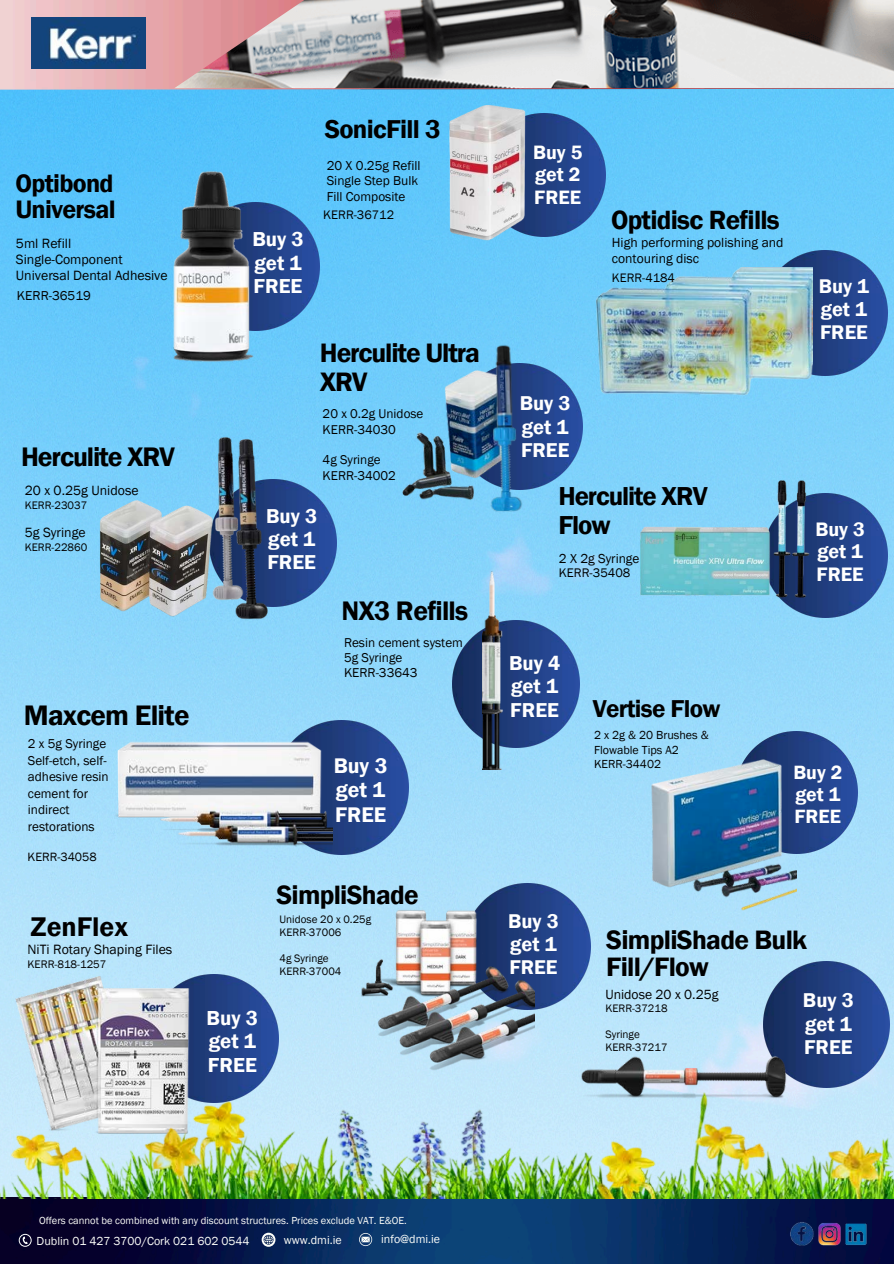
<style>
.page{position:relative;width:894px;height:1264px;background:#fff}
.page>*{position:absolute;margin:0;border:0;box-sizing:border-box;transform-origin:0 0}
.t1{font:600 28.95px "Franklin Gothic";letter-spacing:-.025em;color:#000}
.t2{font:600 27.75px "Franklin Gothic";color:#000}
.t3{font:600 27.6px "Franklin Gothic";letter-spacing:-.04em;color:#000}
.t4{font:600 27.45px/29.5px "Franklin Gothic";letter-spacing:-.025em;color:#000}
.t5{font:600 27.3px "Franklin Gothic";letter-spacing:-.025em;color:#000}
.t6{font:600 27.15px "Franklin Gothic";letter-spacing:-.025em;color:#000}
.t7{font:600 26.7px/28.8px "Franklin Gothic";letter-spacing:-.04em;color:#000}
.t8{font:600 26.55px "Franklin Gothic";letter-spacing:-.025em;color:#000}
.t9{font:600 25.95px/26px "Franklin Gothic";letter-spacing:-.025em;color:#000}
.t10{font:600 25.05px "Franklin Gothic";letter-spacing:-.025em;color:#000}
.t11{font:600 21.75px/24.5px "Franklin Gothic";color:#fff;text-align:justify}
.t12{font:600 20.85px/23.4px "Franklin Gothic";color:#fff;text-align:justify}
.t13{font:600 20.7px/23.2px "Franklin Gothic";color:#fff;text-align:justify}
.t14{font:600 20.55px/23.1px "Franklin Gothic";color:#fff;text-align:justify}
.t15{font:600 20.4px/23px "Franklin Gothic";color:#fff;text-align:justify}
.t16{font:600 20.1px/22.5px "Franklin Gothic";color:#fff;text-align:justify}
.t17{font:600 19.95px/22.4px "Franklin Gothic";color:#fff;text-align:justify}
.t18{font:600 19.8px/22.2px "Franklin Gothic";color:#fff;text-align:justify}
.t19{font:13.8px/16.2px "Franklin Gothic";color:#000}
.t20{font:13.65px "Franklin Gothic";color:#000}
.t21{font:13.5px/15.8px "Franklin Gothic";color:#000}
.t22{font:13.35px "Franklin Gothic";color:#000}
.t23{font:13.2px/16.5px "Franklin Gothic";color:#000}
.t24{font:13.05px/15.3px "Franklin Gothic";color:#000}
.t25{font:12.75px "Franklin Gothic";color:#000}
.t26{font:12.6px "Franklin Gothic";color:#000}
.t27{font:12.3px "Franklin Gothic";color:#000}
.t28{font:12px "Franklin Gothic";color:#fdfefa}
.t29{font:12px/14px "Franklin Gothic";color:#000}
.t30{font:11.25px "Franklin Gothic";color:#000}
.t31{font:11.1px "Franklin Gothic";color:#000}
.t32{font:10.5px "Franklin Gothic";color:#fdfefa}
</style>
<div class="page">
<img style="left:0;top:89px;width:893px;height:1002px">
<img style="left:254px;top:202px;width:65px;height:129px">
<img style="left:74px;top:163px;width:180px;height:207px">
<img style="left:526px;top:113px;width:79px;height:123px">
<img style="left:431px;top:95px;width:95px;height:181px">
<img style="left:762px;top:250px;width:125px;height:125px">
<img style="left:590px;top:267px;width:222px;height:140px">
<img style="left:209px;top:479px;width:127px;height:127px">
<img style="left:88px;top:492px;width:124px;height:125px">
<img style="left:212px;top:422px;width:61px;height:211px">
<img style="left:534px;top:364px;width:48px;height:126px">
<img style="left:379px;top:323px;width:122px;height:214px">
<img style="left:466px;top:337px;width:68px;height:180px">
<img style="left:763px;top:493px;width:123px;height:124px">
<img style="left:624px;top:465px;width:190px;height:148px">
<img style="left:150px;top:974px;width:128px;height:117px">
<img style="left:15px;top:976px;width:175px;height:115px">
<img style="left:452px;top:620px;width:127px;height:127px">
<img style="left:482px;top:563px;width:66px;height:206px">
<img style="left:464px;top:883px;width:126px;height:126px">
<img style="left:352px;top:898px;width:182px;height:180px">
<img style="left:735px;top:731px;width:122px;height:122px">
<img style="left:639px;top:753px;width:157px;height:166px">
<img style="left:763px;top:961px;width:126px;height:126px">
<img style="left:542px;top:1015px;width:291px;height:76px">
<img style="left:333px;top:720px;width:75px;height:134px">
<img style="left:62px;top:715px;width:271px;height:146px">
<img style="left:0;top:1091px;width:893px;height:172px">
<svg style="left:261px;top:1232px;width:14px;height:14px"></svg>
<svg style="left:359px;top:1232px;width:13px;height:13px"></svg>
<svg style="left:19px;top:1233px;width:12px;height:13px"></svg>
<img style="left:782px;top:1207px;width:93px;height:53px">
<img style="left:0;top:0;width:893px;height:89px">
<img style="left:31px;top:18px;width:114px;height:50px">
<img style="left:174px;top:0;width:719px;height:88px">
<p class="t9" style="left:15px;top:170px;width:102px">Optibond<br>Universal</p>
<p class="t19" style="left:16px;top:235px;width:153px">5ml Refill<br>Single-Component<br>Universal Dental Adhesive</p>
<p class="t23" style="left:17px;top:287px;width:75px">KERR-36519</p>
<h1 class="t3" style="left:21px;top:440px;width:155px">Herculite XRV</h1>
<h4 class="t19" style="left:25px;top:482px;width:115px">20 x 0.25g Unidose</h4>
<h4 class="t30" style="left:25px;top:498px;width:64px">KERR-23037</h4>
<h5 class="t19" style="left:25px;top:524px;width:62px">5g Syringe</h5>
<h5 class="t30" style="left:25px;top:540px;width:64px">KERR-22860</h5>
<h1 class="t1" style="left:24px;top:698px;width:167px">Maxcem Elite</h1>
<h3 class="t23" style="left:28px;top:735px;width:82px">2 x 5g Syringe<br>Self-etch, self&shy;adhesive resin cement for indirect restorations</h3>
<p class="t27" style="left:28px;top:850px;width:71px">KERR-34058</p>
<h3 class="t2" style="left:31px;top:910px;width:99px">ZenFlex</h3>
<h1 class="t19" style="left:28px;top:941px;width:146px">NiTi Rotary Shaping Files</h1>
<h1 class="t30" style="left:28px;top:958px;width:80px">KERR-818-1257</h1>
<p class="t8" style="left:324px;top:113px;width:117px">SonicFill 3</p>
<p class="t23" style="left:326px;top:157px;width:95px;line-height:15.5px">20 X 0.25g Refill<br>Single Step Bulk<br>Fill Composite</p>
<p class="t13" style="left:252px;top:227px;width:53px">Buy 3 get 1<br>FREE</p>
<h1 class="t25" style="left:323px;top:207px;width:72px">KERR-36712</h1>
<h3 class="t4" style="left:320px;top:337px;width:162px">Herculite Ultra<br>XRV</h3>
<p class="t24" style="left:322px;top:406px;width:102px">20 x 0.2g Unidose<br>KERR-34030</p>
<h4 class="t24" style="left:322px;top:452px;width:75px">4g Syringe<br>KERR-34002</h4>
<h3 class="t13" style="left:266px;top:504px;width:53px">Buy 3 get 1<br>FREE</h3>
<h5 class="t3" style="left:341px;top:594px;width:128px">NX3 Refills</h5>
<h5 class="t23" style="left:344px;top:634px;width:120px;line-height:15.5px">Resin cement system<br>5g Syringe<br>KERR-33643</h5>
<p class="t11" style="left:333px;top:753px;width:55px">Buy 3 get 1<br>FREE</p>
<p class="t5" style="left:276px;top:879px;width:144px">SimpliShade</p>
<p class="t12" style="left:206px;top:1005px;width:53px">Buy 3 get 1<br>FREE</p>
<h5 class="t31" style="left:279px;top:912px;width:93px">Unidose 20 x 0.25g</h5>
<h5 class="t31" style="left:279px;top:925px;width:63px">KERR-37006</h5>
<p class="t31" style="left:279px;top:951px;width:50px">4g Syringe</p>
<h1 class="t31" style="left:279px;top:964px;width:63px">KERR-37004</h1>
<h3 class="t17" style="left:533px;top:141px;width:51px">Buy 5 get 2<br>FREE</h3>
<p class="t6" style="left:611px;top:204px;width:170px">Optidisc Refills</p>
<p class="t26" style="left:611px;top:270px;width:65px">KERR-4184</p>
<p class="t21" style="left:611px;top:234px;width:173px">High performing polishing and contouring disc</p>
<p class="t14" style="left:519px;top:391px;width:52px">Buy 3 get 1<br>FREE</p>
<p class="t7" style="left:558px;top:481px;width:150px">Herculite XRV<br>Flow</p>
<h1 class="t22" style="left:558px;top:550px;width:82px">2 X 2g Syringe</h1>
<h1 class="t25" style="left:558px;top:565px;width:73px">KERR-35408</h1>
<h5 class="t15" style="left:818px;top:275px;width:52px">Buy 1 get 1<br>FREE</h5>
<h4 class="t16" style="left:815px;top:517px;width:51px">Buy 3 get 1<br>FREE</h4>
<p class="t13" style="left:509px;top:651px;width:53px">Buy 4 get 1<br>FREE</p>
<h5 class="t10" style="left:592px;top:694px;width:129px">Vertise Flow</h5>
<h2 class="t29" style="left:594px;top:728px;width:116px">2 x 2g &amp; 20 Brushes &amp;<br>Flowable Tips A2</h2>
<h1 class="t29" style="left:594px;top:756px;width:68px">KERR-34402</h1>
<p class="t18" style="left:793px;top:760px;width:50px">Buy 2 get 1<br>FREE</p>
<h3 class="t15" style="left:508px;top:909px;width:52px">Buy 3 get 1<br>FREE</h3>
<h3 class="t4" style="left:606px;top:926px;width:202px;line-height:27px">SimpliShade Bulk<br>Fill/Flow</h3>
<p class="t20" style="left:605px;top:986px;width:114px">Unidose 20 x 0.25g</p>
<p class="t31" style="left:605px;top:1002px;width:64px">KERR-37218</p>
<p class="t31" style="left:605px;top:1028px;width:36px">Syringe</p>
<p class="t31" style="left:605px;top:1041px;width:64px">KERR-37217</p>
<p class="t14" style="left:802px;top:988px;width:52px">Buy 3 get 1<br>FREE</p>
<p class="t32" style="left:39px;top:1214px;width:369px">Offers cannot be combined with any discount structures. Prices exclude VAT. E&amp;OE.</p>
<p class="t28" style="left:37px;top:1233px;width:214px">Dublin 01 427 3700/Cork 021 602 0544</p>
<p class="t28" style="left:284px;top:1232px;width:59px">www.dmi.ie</p>
<h3 class="t28" style="left:381px;top:1232px;width:60px">info@dmi.ie</h3>
</div>
